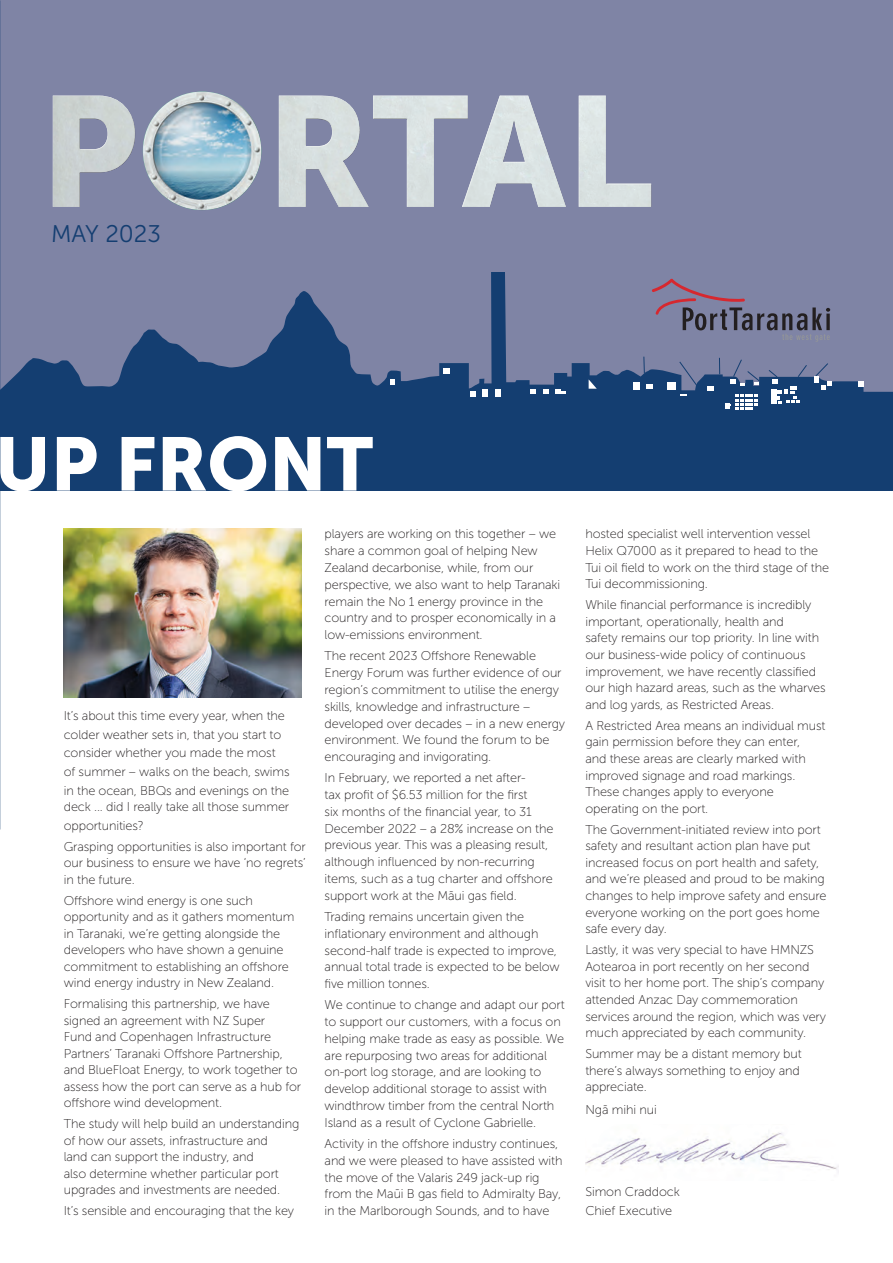
<style>
.page{position:relative;width:893px;height:1263px;background:#fff}
.page>*{position:absolute;margin:0;border:0;box-sizing:border-box;transform-origin:0 0}
.t1{font:75px "Museo Sans 900";color:#fff}
.t2{font:24px "Museo Sans 300";color:#143e71}
.t3{font:12.75px/16.8px "Museo Sans 100";letter-spacing:-.01em;color:#231f20}
</style>
<div class="page">
<div style="left:0;top:0;width:893px;height:490px;background:#7f84a5"></div>
<div style="left:0;top:412px;width:893px;height:78px;background:#143e71"></div>
<svg style="left:0;top:328px;width:197px;height:84px"></svg>
<svg style="left:197px;top:272px;width:696px;height:140px"></svg>
<svg style="left:391px;top:379px;width:4px;height:6px"></svg>
<svg style="left:443px;top:368px;width:7px;height:5px"></svg>
<svg style="left:496px;top:390px;width:5px;height:7px"></svg>
<div style="left:482px;top:390px;width:6px;height:7px;background:#fff"></div>
<svg style="left:470px;top:392px;width:6px;height:5px"></svg>
<svg style="left:530px;top:390px;width:6px;height:4px"></svg>
<svg style="left:544px;top:390px;width:5px;height:4px"></svg>
<svg style="left:555px;top:390px;width:11px;height:4px"></svg>
<svg style="left:589px;top:380px;width:8px;height:9px"></svg>
<div style="left:633px;top:383px;width:7px;height:7px;background:#fff"></div>
<svg style="left:858px;top:381px;width:6px;height:5px"></svg>
<svg style="left:643px;top:356px;width:117px;height:54px"></svg>
<svg style="left:768px;top:362px;width:64px;height:42px"></svg>
<svg style="left:651px;top:279px;width:179px;height:63px"></svg>
<div style="left:52px;top:95px;width:600px;height:112px;background:#231f20;opacity:.75"></div>
<img style="left:585px;top:1132px;width:253px;height:38px">
<img style="left:64px;top:528px;width:238px;height:169px">
<h2 class="t2" style="left:51px;top:220px;width:111px">MAY 2023</h2>
<h1 class="t1" style="left:-5px;top:422px;width:380px">UP FRONT</h1>
<p class="t3" style="left:64px;top:706px;width:227px;line-height:18.8px">It’s about this time every year, when the colder weather sets in, that you start to consider whether you made the most of summer – walks on the beach, swims in the ocean, BBQs and evenings on the</p>
<p class="t3" style="left:64px;top:798px;width:227px;line-height:18.8px">deck ... did I really take all those summer opportunities?</p>
<p class="t3" style="left:64px;top:838px;width:243px;text-align:justify">Grasping opportunities is also important for our business to ensure we have ‘no regrets’ in the future.</p>
<p class="t3" style="left:64px;top:892px;width:232px">Offshore wind energy is one such opportunity and as it gathers momentum in Taranaki, we’re getting alongside the developers who have shown a genuine commitment to establishing an offshore wind energy industry in New Zealand.</p>
<p class="t3" style="left:64px;top:996px;width:239px">Formalising this partnership, we have signed an agreement with NZ Super<br>Fund and Copenhagen Infrastructure Partners’ Taranaki Offshore Partnership, and BlueFloat Energy, to work together to assess how the port can serve as a hub for offshore wind development.</p>
<p class="t3" style="left:64px;top:1116px;width:237px">The study will help build an understanding of how our assets, infrastructure and<br>land can support the industry, and<br>also determine whether particular port upgrades and investments are needed.</p>
<p class="t3" style="left:64px;top:1202px;width:232px">It’s sensible and encouraging that the key</p>
<p class="t3" style="left:325px;top:526px;width:237px">players are working on this together – we share a common goal of helping New Zealand decarbonise, while, from our perspective, we also want to help Taranaki remain the No 1 energy province in the country and to prosper economically in a low-emissions environment.</p>
<p class="t3" style="left:325px;top:648px;width:242px">The recent 2023 Offshore Renewable Energy Forum was further evidence of our region’s commitment to utilise the energy skills, knowledge and infrastructure – developed over decades – in a new energy environment. We found the forum to be encouraging and invigorating.</p>
<p class="t3" style="left:325px;top:769px;width:230px">In February, we reported a net after-<br>tax profit of $6.53 million for the first<br>six months of the financial year, to 31<br>December 2022 – a 28% increase on the previous year. This was a pleasing result, although influenced by non-recurring items, such as a tug charter and offshore support work at the Māui gas field.</p>
<p class="t3" style="left:325px;top:908px;width:237px">Trading remains uncertain given the inflationary environment and although second-half trade is expected to improve, annual total trade is expected to be below five million tonnes.</p>
<p class="t3" style="left:325px;top:996px;width:242px">We continue to change and adapt our port to support our customers, with a focus on helping make trade as easy as possible. We are repurposing two areas for additional on-port log storage, and are looking to develop additional storage to assist with windthrow timber from the central North Island as a result of Cyclone Gabrielle.</p>
<p class="t3" style="left:325px;top:1135px;width:239px">Activity in the offshore industry continues, and we were pleased to have assisted with the move of the Valaris 249 jack-up rig from the Maūi B gas field to Admiralty Bay, in the Marlborough Sounds, and to have</p>
<p class="t3" style="left:585px;top:526px;width:245px">hosted specialist well intervention vessel Helix Q7000 as it prepared to head to the Tui oil field to work on the third stage of the Tui decommissioning.</p>
<p class="t3" style="left:585px;top:596px;width:242px">While financial performance is incredibly important, operationally, health and<br>safety remains our top priority. In line with our business-wide policy of continuous improvement, we have recently classified our high hazard areas, such as the wharves and log yards, as Restricted Areas.</p>
<p class="t3" style="left:585px;top:717px;width:242px">A Restricted Area means an individual must gain permission before they can enter,<br>and these areas are clearly marked with improved signage and road markings.<br>These changes apply to everyone operating on the port.</p>
<p class="t3" style="left:585px;top:821px;width:242px">The Government-initiated review into port safety and resultant action plan have put increased focus on port health and safety, and we’re pleased and proud to be making changes to help improve safety and ensure everyone working on the port goes home safe every day.</p>
<p class="t3" style="left:585px;top:941px;width:242px">Lastly, it was very special to have HMNZS Aotearoa in port recently on her second visit to her home port. The ship’s company attended Anzac Day commemoration services around the region, which was very much appreciated by each community.</p>
<p class="t3" style="left:585px;top:1045px;width:218px">Summer may be a distant memory but there’s always something to enjoy and appreciate.</p>
<p class="t3" style="left:585px;top:1102px;width:73px">Ngā mihi nui</p>
<p class="t3" style="left:585px;top:1182px;width:96px;line-height:19.4px">Simon Craddock<br>Chief Executive</p>
</div>
